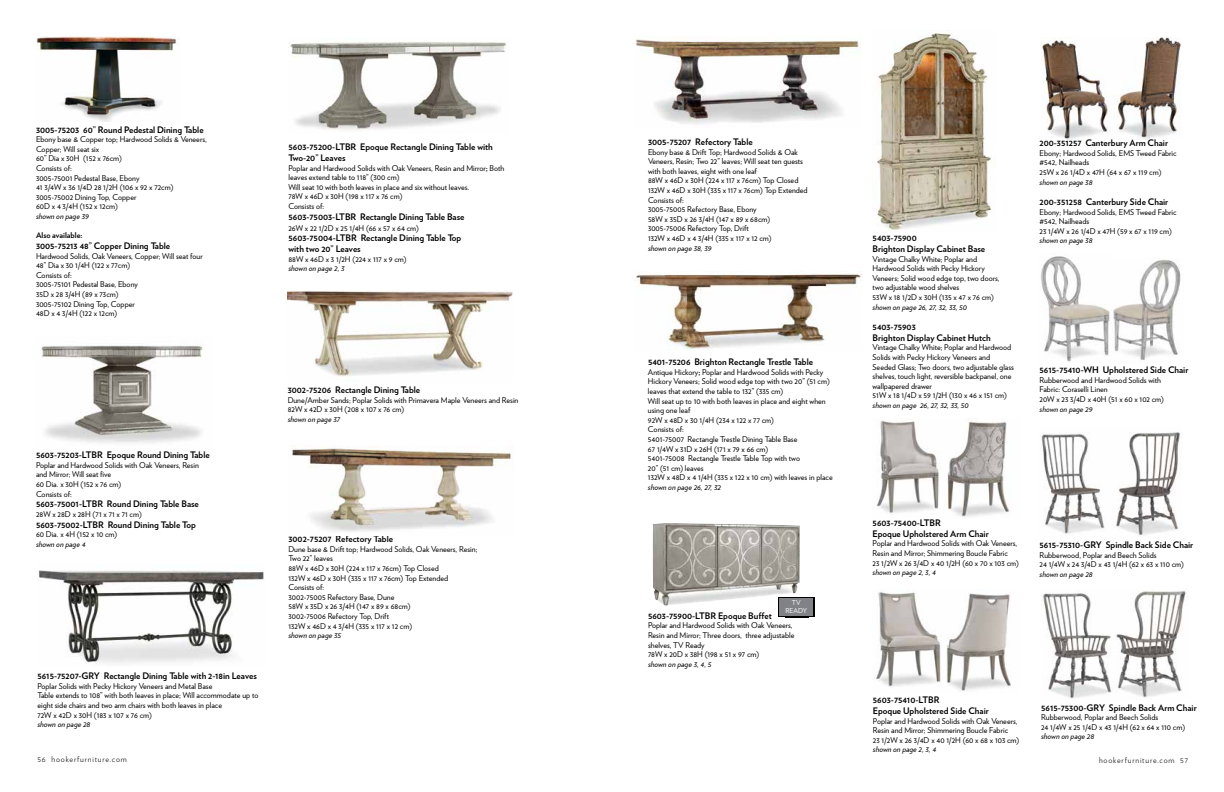
<style>
.page{position:relative;width:1224px;height:792px;background:#fff}
.page>*{position:absolute;margin:0;border:0;box-sizing:border-box;transform-origin:0 0}
.t1{font:700 9px/10.8px "Verlag";color:#000}
.t2{font:8px/9.6px "Verlag";color:#000}
.t3{font:italic 8px "Verlag";color:#000}
.t4{font:300 8px "Verlag";letter-spacing:.1em;color:#000}
.t5{font:700 8px "Verlag";color:#000}
.t6{font:6.8px/8.2px "Verlag";color:#fff;text-align:center}
.s1{font-weight:700}
</style>
<div class="page">
<img style="left:288px;top:290px;width:225px;height:87px">
<img style="left:292px;top:448px;width:220px;height:84px">
<img style="left:289px;top:41px;width:217px;height:89px">
<img style="left:41px;top:345px;width:162px;height:98px">
<img style="left:636px;top:39px;width:225px;height:85px">
<img style="left:636px;top:273px;width:226px;height:78px">
<img style="left:36px;top:36px;width:141px;height:86px">
<img style="left:39px;top:570px;width:225px;height:93px">
<img style="left:877px;top:30px;width:115px;height:202px">
<img style="left:653px;top:523px;width:147px;height:83px">
<svg style="left:776px;top:594px;width:39px;height:23px"></svg>
<div style="left:778px;top:597px;width:36px;height:19px;background:#000"></div>
<div style="left:779px;top:598px;width:34px;height:18px;background:#808285"></div>
<svg style="left:785px;top:616px;width:24px;height:2px"></svg>
<img style="left:876px;top:419px;width:134px;height:98px">
<img style="left:876px;top:592px;width:65px;height:95px">
<img style="left:946px;top:593px;width:65px;height:98px">
<img style="left:1042px;top:37px;width:139px;height:102px">
<img style="left:1041px;top:256px;width:69px;height:106px">
<img style="left:1113px;top:258px;width:68px;height:102px">
<img style="left:1041px;top:434px;width:64px;height:100px">
<img style="left:1116px;top:432px;width:64px;height:104px">
<img style="left:1116px;top:591px;width:70px;height:107px">
<img style="left:1043px;top:593px;width:69px;height:106px">
<p class="t1" style="left:36px;top:124px;width:169px">3005-75203 60” Round Pedestal Dining Table</p>
<p class="t2" style="left:36px;top:134px;width:172px">Ebony base &amp; Copper top; Hardwood Solids &amp; Veneers,<br>Copper; Will seat six<br>60” Dia x 30H (152 x 76cm)<br>Consists of:<br>3005-75001 Pedestal Base, Ebony<br>41 3/4W x 36 1/4D 28 1/2H (106 x 92 x 72cm)<br>3005-75002 Dining Top, Copper<br>60D x 4 3/4H (152 x 12cm)</p>
<p class="t3" style="left:36px;top:210px;width:54px">shown on page 39</p>
<p class="t5" style="left:36px;top:229px;width:48px">Also available:</p>
<p class="t1" style="left:36px;top:240px;width:136px">3005-75213 48” Copper Dining Table</p>
<p class="t2" style="left:36px;top:251px;width:168px">Hardwood Solids, Oak Veneers, Copper; Will seat four<br>48” Dia x 30 1/4H (122 x 77cm)<br>Consists of:<br>3005-75101 Pedestal Base, Ebony<br>35D x 28 3/4H (89 x 73cm)<br>3005-75102 Dining Top, Copper<br>48D x 4 3/4H (122 x 12cm)</p>
<p class="t1" style="left:36px;top:449px;width:175px">5603-75203-LTBR Epoque Round Dining Table</p>
<p class="t2" style="left:36px;top:460px;width:164px">Poplar and Hardwood Solids with Oak Veneers, Resin and Mirror; Will seat five<br>60 Dia. x 30H (152 x 76 cm)<br>Consists of:</p>
<p class="t1" style="left:36px;top:498px;width:164px">5603-75001-LTBR Round Dining Table Base</p>
<p class="t2" style="left:36px;top:509px;width:107px">28W x 28D x 28H (71 x 71 x 71 cm)</p>
<p class="t1" style="left:36px;top:519px;width:161px">5603-75002-LTBR Round Dining Table Top</p>
<p class="t2" style="left:36px;top:529px;width:83px">60 Dia. x 4H (152 x 10 cm)</p>
<p class="t3" style="left:36px;top:538px;width:51px">shown on page 4</p>
<p class="t1" style="left:37px;top:670px;width:221px">5615-75207-GRY Rectangle Dining Table with 2-18in Leaves</p>
<p class="t2" style="left:37px;top:681px;width:223px">Poplar Solids with Pecky Hickory Veneers and Metal Base<br>Table extends to 108” with both leaves in place; Will accommodate up to eight side chairs and two arm chairs with both leaves in place<br>72W x 42D x 30H (183 x 107 x 76 cm)</p>
<p class="t3" style="left:37px;top:718px;width:55px">shown on page 28</p>
<p class="t1" style="left:288px;top:141px;width:206px">5603-75200-LTBR Epoque Rectangle Dining Table with<br>Two-20” Leaves</p>
<p class="t2" style="left:288px;top:163px;width:217px">Poplar and Hardwood Solids with Oak Veneers, Resin and Mirror<span class="s1">;</span> Both leaves extend table to 118” (300 cm)<br>Will seat 10 with both leaves in place and six without leaves.<br>78W x 46D x 30H (198 x 117 x 76 cm)<br>Consists of:</p>
<p class="t1" style="left:288px;top:211px;width:178px">5603-75003-LTBR Rectangle Dining Table Base</p>
<p class="t2" style="left:288px;top:223px;width:132px">26W x 22 1/2D x 25 1/4H (66 x 57 x 64 cm)</p>
<p class="t1" style="left:288px;top:232px;width:174px">5603-75004-LTBR Rectangle Dining Table Top with two 20” Leaves</p>
<p class="t2" style="left:288px;top:254px;width:120px">88W x 46D x 3 1/2H (224 x 117 x 9 cm)</p>
<p class="t3" style="left:288px;top:262px;width:58px">shown on page 2, 3</p>
<p class="t1" style="left:288px;top:384px;width:134px">3002-75206 Rectangle Dining Table</p>
<p class="t2" style="left:288px;top:395px;width:232px">Dune/Amber Sands; Poplar Solids with Primavera Maple Veneers and Resin<br>82W x 42D x 30H (208 x 107 x 76 cm)</p>
<p class="t3" style="left:288px;top:413px;width:54px">shown on page 37</p>
<p class="t1" style="left:288px;top:533px;width:106px">3002-75207 Refectory Table</p>
<p class="t2" style="left:288px;top:544px;width:190px">Dune base &amp; Drift top; Hardwood Solids, Oak Veneers, Resin; Two 22” leaves<br>88W x 46D x 30H (224 x 117 x 76cm) Top Closed<br>132W x 46D x 30H (335 x 117 x 76cm) Top Extended<br>Consists of:<br>3002-75005 Refectory Base, Dune<br>58W x 35D x 26 3/4H (147 x 89 x 68cm)<br>3002-75006 Refectory Top, Drift<br>132W x 46D x 4 3/4H (335 x 117 x 12 cm)</p>
<p class="t3" style="left:288px;top:629px;width:54px">shown on page 35</p>
<p class="t1" style="left:648px;top:136px;width:106px">3005-75207 Refectory Table</p>
<p class="t2" style="left:648px;top:147px;width:161px">Ebony base &amp; Drift Top; Hardwood Solids &amp; Oak Veneers, Resin; Two 22” leaves; Will seat ten guests with both leaves, eight with one leaf<br>88W x 46D x 30H (224 x 117 x 76cm) Top Closed 132W x 46D x 30H (335 x 117 x 76cm) Top Extended Consists of:<br>3005-75005 Refectory Base, Ebony<br>58W x 35D x 26 3/4H (147 x 89 x 68cm)<br>3005-75006 Refectory Top, Drift<br>132W x 46D x 4 3/4H (335 x 117 x 12 cm)</p>
<p class="t3" style="left:648px;top:242px;width:65px">shown on page 38, 39</p>
<p class="t1" style="left:648px;top:356px;width:167px">5401-75206 Brighton Rectangle Trestle Table</p>
<p class="t2" style="left:648px;top:367px;width:186px">Antique Hickory<span class="s1">;</span> Poplar and Hardwood Solids with Pecky Hickory Veneers; Solid wood edge top with two 20” (51 cm) leaves that extend the table to 132” (335 cm)<br>Will seat up to 10 with both leaves in place and eight when using one leaf<br>92W x 48D x 30 1/4H (234 x 122 x 77 cm)<br>Consists of:<br>5401-75007 Rectangle Trestle Dining Table Base<br>67 1/4W x 31D x 26H (171 x 79 x 66 cm)<br>5401-75008 Rectangle Trestle Table Top with two<br>20” (51 cm) leaves<br>132W x 48D x 4 1/4H (335 x 122 x 10 cm) with leaves in place</p>
<p class="t3" style="left:648px;top:481px;width:74px">shown on page 26, 27, 32</p>
<p class="t6" style="left:786px;top:598px;width:23px">TV<br>READY</p>
<p class="t1" style="left:648px;top:610px;width:125px">5603-75900-LTBR Epoque Buffet</p>
<p class="t2" style="left:648px;top:620px;width:148px">Poplar and Hardwood Solids with Oak Veneers, Resin and Mirror; Three doors, three adjustable shelves, TV Ready<br>78W x 20D x 38H (198 x 51 x 97 cm)</p>
<p class="t3" style="left:648px;top:658px;width:65px">shown on page 3, 4, 5</p>
<p class="t1" style="left:873px;top:232px;width:114px">5403-75900<br>Brighton Display Cabinet Base</p>
<p class="t2" style="left:873px;top:254px;width:128px">Vintage Chalky White; Poplar and Hardwood Solids with Pecky Hickory Veneers; Solid wood edge top, two doors, two adjustable wood shelves<br>53W x 18 1/2D x 30H (135 x 47 x 76 cm)</p>
<p class="t3" style="left:873px;top:301px;width:96px">shown on page 26, 27, 32, 33, 50</p>
<p class="t1" style="left:873px;top:321px;width:120px">5403-75903<br>Brighton Display Cabinet Hutch</p>
<p class="t2" style="left:873px;top:342px;width:143px">Vintage Chalky White; Poplar and Hardwood Solids with Pecky Hickory Veneers and Seeded Glass; Two doors, two adjustable glass shelves, touch light, reversible backpanel, one wallpapered drawer<br>51W x 18 1/4D x 59 1/2H (130 x 46 x 151 cm)</p>
<p class="t3" style="left:873px;top:399px;width:98px">shown on page 26, 27, 32, 33, 50</p>
<p class="t1" style="left:1040px;top:137px;width:130px">200-351257 Canterbury Arm Chair</p>
<p class="t2" style="left:1040px;top:148px;width:139px">Ebony; Hardwood Solids, EMS Tweed Fabric #542, Nailheads<br>25W x 26 1/4D x 47H (64 x 67 x 119 cm)</p>
<p class="t3" style="left:1040px;top:176px;width:54px">shown on page 38</p>
<p class="t1" style="left:1040px;top:196px;width:130px">200-351258 Canterbury Side Chair</p>
<p class="t2" style="left:1040px;top:207px;width:139px">Ebony; Hardwood Solids, EMS Tweed Fabric #542, Nailheads<br>23 1/4W x 26 1/4D x 47H (59 x 67 x 119 cm)</p>
<p class="t3" style="left:1040px;top:234px;width:54px">shown on page 38</p>
<p class="t1" style="left:1040px;top:364px;width:150px">5615-75410-WH Upholstered Side Chair</p>
<p class="t2" style="left:1040px;top:375px;width:126px">Rubberwood and Hardwood Solids with<br>Fabric: Coraselli Linen<br>20W x 23 3/4D x 40H (51 x 60 x 102 cm)</p>
<p class="t3" style="left:1040px;top:403px;width:54px">shown on page 29</p>
<p class="t1" style="left:873px;top:517px;width:118px">5603-75400-LTBR<br>Epoque Upholstered Arm Chair</p>
<p class="t2" style="left:873px;top:538px;width:148px">Poplar and Hardwood Solids with Oak Veneers,<br>Resin and Mirror; Shimmering Boucle Fabric<br>23 1/2W x 26 3/4D x 40 1/2H (60 x 70 x 103 cm)</p>
<p class="t3" style="left:873px;top:566px;width:65px">shown on page 2, 3, 4</p>
<p class="t1" style="left:1040px;top:539px;width:155px">5615-75310-GRY Spindle Back Side Chair</p>
<p class="t2" style="left:1040px;top:550px;width:146px">Rubberwood, Poplar and Beech Solids<br>24 1/4W x 24 3/4D x 43 1/4H (62 x 63 x 110 cm)</p>
<p class="t3" style="left:1040px;top:568px;width:55px">shown on page 28</p>
<p class="t1" style="left:873px;top:694px;width:117px">5603-75410-LTBR<br>Epoque Upholstered Side Chair</p>
<p class="t2" style="left:873px;top:716px;width:148px">Poplar and Hardwood Solids with Oak Veneers,<br>Resin and Mirror; Shimmering Boucle Fabric<br>23 1/2W x 26 3/4D x 40 1/2H (60 x 68 x 103 cm)</p>
<p class="t3" style="left:873px;top:743px;width:65px">shown on page 2, 3, 4</p>
<p class="t1" style="left:1041px;top:701px;width:157px">5615-75300-GRY Spindle Back Arm Chair</p>
<p class="t2" style="left:1041px;top:712px;width:145px">Rubberwood, Poplar and Beech Solids<br>24 1/4W x 25 1/4D x 43 1/4H (62 x 64 x 110 cm)</p>
<p class="t3" style="left:1041px;top:730px;width:55px">shown on page 28</p>
<p class="t4" style="left:37px;top:754px;width:91px">56 hookerfurniture.com</p>
<p class="t4" style="left:1099px;top:754px;width:90px">hookerfurniture.com 57</p>
</div>
